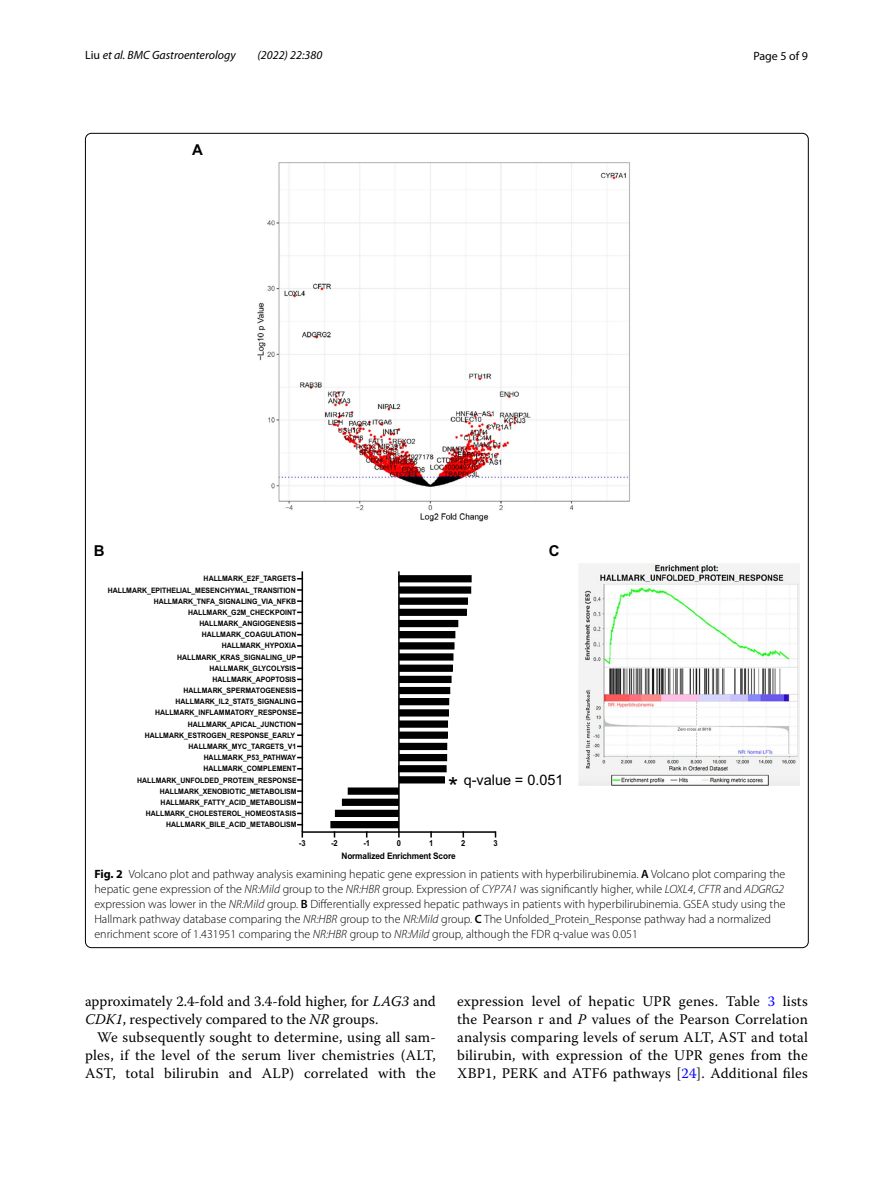
<style>
.page{position:relative;width:893px;height:1187px;background:#fff}
.page>*{position:absolute;margin:0;border:0;box-sizing:border-box;transform-origin:0 0}
.t1{font:700 15px "Arial";color:#000}
.t2{font:14.7px/18px "Warnock Pro";letter-spacing:.01em;color:#000;text-align:justify}
.t3{font:14.4px "Arial";color:#000}
.t4{font:300 12px/15px "Myriad Pro";color:#000}
.t5{font:italic 12px "Myriad Pro";color:#000}
.t6{font:12px "Myriad Pro";color:#000}
.t7{font:700 9px "Arial";letter-spacing:-.015em;color:#000;scale:.93 1}
.t8{font:700 8.25px "Arial";color:#000;scale:.93 1}
.t9{font:700 7.5px "Arial";color:#000;scale:.93 1}
.s1{font-style:normal}
.s2{font-size:25.95px}
.s3{font-weight:700}
.s4{font-weight:600}
.s5{font-style:italic}
.s6{color:#00f}
</style>
<div class="page">
<img style="left:257px;top:163px;width:543px;height:622px">
<div style="left:331px;top:821px;width:68px;height:6px;background:#000"></div>
<div style="left:330px;top:821px;width:70px;height:7px;border:1px solid #000"></div>
<div style="left:336px;top:810px;width:63px;height:6px;background:#000"></div>
<div style="left:335px;top:809px;width:65px;height:8px;border:1px solid #000"></div>
<div style="left:343px;top:799px;width:56px;height:6px;background:#000"></div>
<div style="left:342px;top:798px;width:58px;height:7px;border:1px solid #000"></div>
<div style="left:348px;top:788px;width:51px;height:6px;background:#000"></div>
<div style="left:348px;top:787px;width:52px;height:7px;border:1px solid #000"></div>
<div style="left:399px;top:777px;width:45px;height:5px;background:#000"></div>
<div style="left:398px;top:776px;width:47px;height:7px;border:1px solid #000"></div>
<div style="left:399px;top:765px;width:47px;height:6px;background:#000"></div>
<div style="left:398px;top:765px;width:49px;height:7px;border:1px solid #000"></div>
<div style="left:399px;top:754px;width:47px;height:6px;background:#000"></div>
<div style="left:398px;top:754px;width:49px;height:7px;border:1px solid #000"></div>
<div style="left:399px;top:743px;width:47px;height:6px;background:#000"></div>
<div style="left:398px;top:742px;width:49px;height:8px;border:1px solid #000"></div>
<div style="left:399px;top:732px;width:48px;height:6px;background:#000"></div>
<div style="left:398px;top:731px;width:50px;height:7px;border:1px solid #000"></div>
<div style="left:399px;top:721px;width:48px;height:6px;background:#000"></div>
<div style="left:398px;top:720px;width:50px;height:7px;border:1px solid #000"></div>
<div style="left:399px;top:710px;width:49px;height:5px;background:#000"></div>
<div style="left:398px;top:709px;width:51px;height:7px;border:1px solid #000"></div>
<div style="left:399px;top:698px;width:49px;height:6px;background:#000"></div>
<div style="left:398px;top:698px;width:51px;height:7px;border:1px solid #000"></div>
<div style="left:399px;top:687px;width:51px;height:6px;background:#000"></div>
<div style="left:398px;top:687px;width:52px;height:7px;border:1px solid #000"></div>
<div style="left:399px;top:676px;width:52px;height:6px;background:#000"></div>
<div style="left:398px;top:675px;width:54px;height:8px;border:1px solid #000"></div>
<div style="left:399px;top:665px;width:53px;height:6px;background:#000"></div>
<div style="left:398px;top:664px;width:55px;height:7px;border:1px solid #000"></div>
<div style="left:399px;top:654px;width:54px;height:5px;background:#000"></div>
<div style="left:398px;top:653px;width:55px;height:7px;border:1px solid #000"></div>
<div style="left:399px;top:643px;width:55px;height:5px;background:#000"></div>
<div style="left:398px;top:642px;width:56px;height:7px;border:1px solid #000"></div>
<div style="left:399px;top:631px;width:56px;height:6px;background:#000"></div>
<div style="left:398px;top:631px;width:57px;height:7px;border:1px solid #000"></div>
<div style="left:399px;top:620px;width:59px;height:6px;background:#000"></div>
<div style="left:398px;top:620px;width:60px;height:7px;border:1px solid #000"></div>
<div style="left:399px;top:609px;width:67px;height:6px;background:#000"></div>
<div style="left:398px;top:608px;width:69px;height:8px;border:1px solid #000"></div>
<div style="left:399px;top:598px;width:68px;height:6px;background:#000"></div>
<div style="left:398px;top:597px;width:70px;height:7px;border:1px solid #000"></div>
<div style="left:399px;top:587px;width:71px;height:6px;background:#000"></div>
<div style="left:398px;top:586px;width:73px;height:7px;border:1px solid #000"></div>
<div style="left:399px;top:576px;width:72px;height:5px;background:#000"></div>
<div style="left:398px;top:575px;width:74px;height:7px;border:1px solid #000"></div>
<hr style="left:302px;top:831px;width:193px;height:1px;background:#000">
<hr style="left:302px;top:571px;width:1px;height:261px;background:#000">
<hr style="left:398px;top:571px;width:2px;height:261px;background:#000">
<h3 class="t5" style="left:85px;top:48px;width:152px"><span class="s1">Liu</span> et al. BMC Gastroenterology</h3>
<h3 class="t5" style="left:258px;top:48px;width:66px">(2022) 22:380</h3>
<h3 class="t6" style="left:753px;top:48px;width:56px">Page 5 of 9</h3>
<h1 class="t1" style="left:192px;top:139px;width:12px">A</h1>
<h1 class="t1" style="left:94px;top:540px;width:12px">B</h1>
<h1 class="t1" style="left:549px;top:540px;width:12px">C</h1>
<p class="t9" style="left:204px;top:573px;width:101px">HALLMARK_E2F_TARGETS</p>
<p class="t9" style="left:108px;top:584px;width:204px">HALLMARK_EPITHELIAL_MESENCHYMAL_TRANSITION</p>
<p class="t9" style="left:154px;top:595px;width:155px">HALLMARK_TNFA_SIGNALING_VIA_NFKB</p>
<p class="t9" style="left:188px;top:607px;width:118px">HALLMARK_G2M_CHECKPOINT</p>
<p class="t9" style="left:199px;top:618px;width:106px">HALLMARK_ANGIOGENESIS</p>
<p class="t9" style="left:202px;top:629px;width:103px">HALLMARK_COAGULATION</p>
<p class="t9" style="left:222px;top:640px;width:82px">HALLMARK_HYPOXIA</p>
<p class="t9" style="left:177px;top:651px;width:129px">HALLMARK_KRAS_SIGNALING_UP</p>
<p class="t9" style="left:209px;top:662px;width:95px">HALLMARK_GLYCOLYSIS</p>
<p class="t9" style="left:212px;top:674px;width:92px">HALLMARK_APOPTOSIS</p>
<p class="t9" style="left:183px;top:685px;width:123px">HALLMARK_SPERMATOGENESIS</p>
<p class="t9" style="left:176px;top:696px;width:131px">HALLMARK_IL2_STAT5_SIGNALING</p>
<p class="t9" style="left:155px;top:707px;width:154px">HALLMARK_INFLAMMATORY_RESPONSE</p>
<p class="t9" style="left:188px;top:718px;width:118px">HALLMARK_APICAL_JUNCTION</p>
<p class="t9" style="left:145px;top:729px;width:163px">HALLMARK_ESTROGEN_RESPONSE_EARLY</p>
<p class="t9" style="left:189px;top:741px;width:117px">HALLMARK_MYC_TARGETS_V1</p>
<p class="t9" style="left:204px;top:752px;width:101px">HALLMARK_P53_PATHWAY</p>
<p class="t9" style="left:204px;top:763px;width:101px">HALLMARK_COMPLEMENT</p>
<p class="t9" style="left:137px;top:774px;width:173px">HALLMARK_UNFOLDED_PROTEIN_RESPONSE</p>
<p class="t9" style="left:160px;top:785px;width:149px">HALLMARK_XENOBIOTIC_METABOLISM</p>
<p class="t9" style="left:161px;top:796px;width:148px">HALLMARK_FATTY_ACID_METABOLISM</p>
<p class="t9" style="left:146px;top:808px;width:163px">HALLMARK_CHOLESTEROL_HOMEOSTASIS</p>
<p class="t9" style="left:166px;top:819px;width:142px">HALLMARK_BILE_ACID_METABOLISM</p>
<h3 class="t3" style="left:448px;top:770px;width:117px"><span class="s2">*</span> q-value = 0.051</h3>
<p class="t8" style="left:299px;top:837px;width:9px">-3</p>
<p class="t8" style="left:331px;top:837px;width:9px">-2</p>
<p class="t8" style="left:363px;top:837px;width:9px">-1</p>
<p class="t8" style="left:397px;top:837px;width:6px">0</p>
<p class="t8" style="left:429px;top:837px;width:6px">1</p>
<p class="t8" style="left:461px;top:837px;width:6px">2</p>
<p class="t8" style="left:493px;top:837px;width:6px">3</p>
<p class="t7" style="left:342px;top:849px;width:124px">Normalized Enrichment Score</p>
<p class="t4" style="left:94px;top:866px;width:693px"><span class="s3">Fig. 2</span> Volcano plot and pathway analysis examining hepatic gene expression in patients with hyperbilirubinemia. <span class="s4">A</span> Volcano plot comparing the hepatic gene expression of the <span class="s5">NR:Mild</span> group to the <span class="s5">NR:HBR</span> group. Expression of <span class="s5">CYP7A1</span> was significantly higher, while <span class="s5">LOXL4</span>, <span class="s5">CFTR</span> and <span class="s5">ADGRG2 </span>expression was lower in the <span class="s5">NR:Mild</span> group. <span class="s4">B</span> Differentially expressed hepatic pathways in patients with hyperbilirubinemia. GSEA study using the Hallmark pathway database comparing the <span class="s5">NR:HBR</span> group to the <span class="s5">NR:Mild</span> group. <span class="s4">C</span> The Unfolded_Protein_Response pathway had a normalized enrichment score of 1.431951 comparing the <span class="s5">NR:HBR</span> group to <span class="s5">NR:Mild</span> group, although the FDR q-value was 0.051</p>
<h2 class="t2" style="left:85px;top:991px;width:352px">approximately 2.4-fold and 3.4-fold higher, for <span class="s5">LAG3</span> and<br><span class="s5">CDK1</span>, respectively compared to the <span class="s5">NR</span> groups.</h2>
<h2 class="t2" style="left:85px;top:1027px;width:352px;text-indent:12px">We subsequently sought to determine, using all sam&shy;ples, if the level of the serum liver chemistries (ALT, AST, total bilirubin and ALP) correlated with the</h2>
<p class="t2" style="left:457px;top:991px;width:352px">expression level of hepatic UPR genes. Table <span class="s6">3</span> lists the Pearson r and <span class="s5">P</span> values of the Pearson Correlation analysis comparing levels of serum ALT, AST and total bilirubin, with expression of the UPR genes from the XBP1, PERK and ATF6 pathways [<span class="s6">24</span>]. Additional files</p>
</div>
